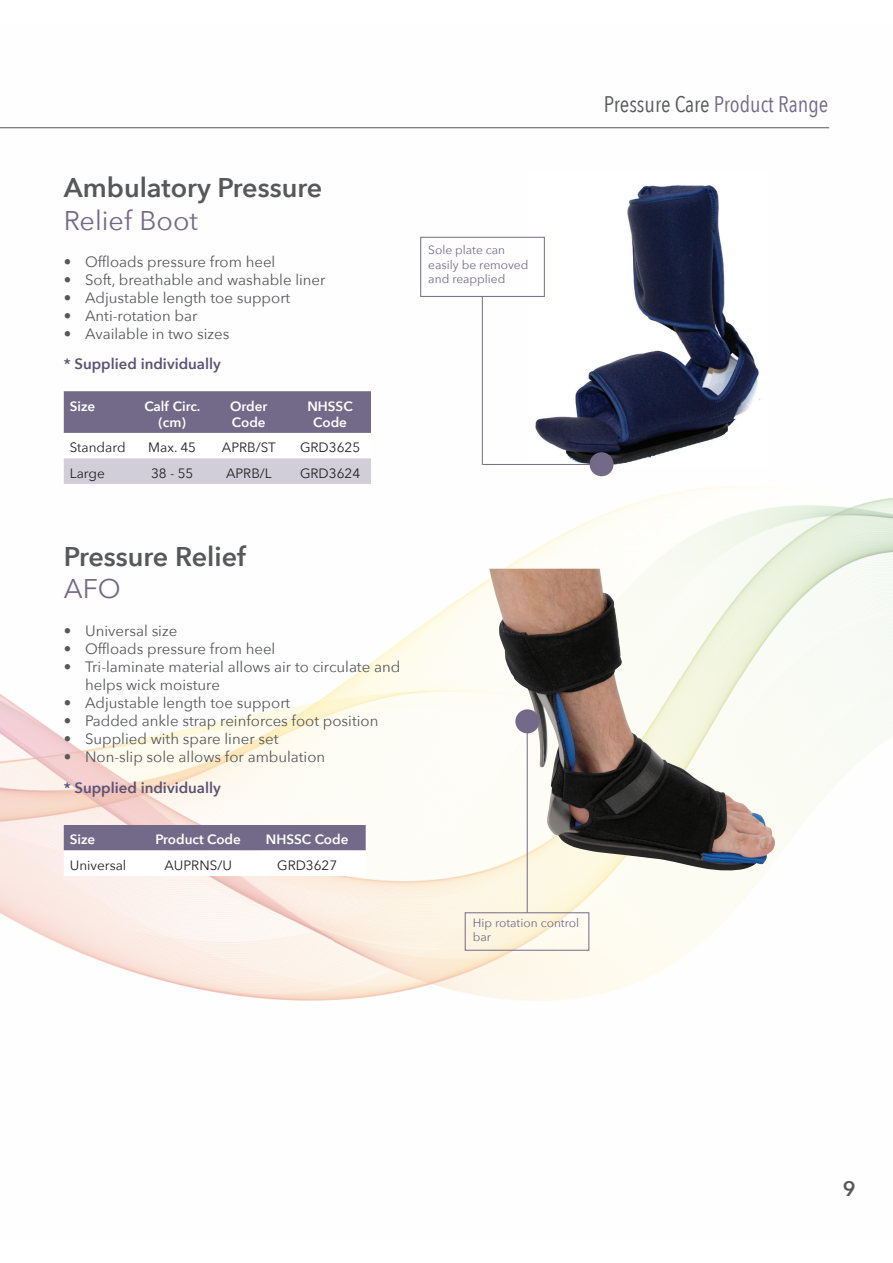
<style>
.page{position:relative;width:893px;height:1263px;background:#fff}
.page>*{position:absolute;margin:0;border:0;box-sizing:border-box;transform-origin:0 0}
.t1{font:600 27px "Avenir Next";color:#57585a}
.t2{font:27px "Avenir Next";color:#736a89}
.t3{font:22.5px "Avenir Next Condensed";color:#57585a}
.t4{font:600 21px "Avenir Next";color:#57585a}
.t5{font:15px/18px "Avenir Next";color:#57585a}
.t6{font:600 15px "Avenir Next";color:#5a5277}
.t7{font:13.5px "Avenir Next";color:#231f20}
.t8{font:600 13.5px/16.2px "Avenir Next";color:#fff;text-align:center}
.t9{font:12px/14.4px "Avenir Next";color:#736a89}
.s1{color:#736a89}
</style>
<div class="page">
<img style="left:0;top:128px;width:334px;height:873px">
<img style="left:334px;top:127px;width:559px;height:552px">
<img style="left:334px;top:679px;width:559px;height:322px">
<hr style="left:0;top:127px;width:829px;height:1px;background:#57585a">
<img style="left:529px;top:170px;width:238px;height:297px">
<div style="left:420px;top:237px;width:124px;height:60px;border:1px solid #736a89"></div>
<svg style="left:64px;top:391px;width:307px;height:93px"></svg>
<svg style="left:64px;top:825px;width:302px;height:51px"></svg>
<img style="left:489px;top:569px;width:286px;height:302px">
<hr style="left:482px;top:297px;width:1px;height:168px;background:#736a89">
<div style="left:589px;top:452px;width:25px;height:24px;background:#736a89;border-radius:50%"></div>
<hr style="left:482px;top:464px;width:117px;height:1px;background:#736a89">
<hr style="left:527px;top:721px;width:1px;height:191px;background:#736a89">
<div style="left:515px;top:709px;width:24px;height:24px;background:#736a89;border-radius:50%"></div>
<div style="left:465px;top:912px;width:124px;height:38px;border:1px solid #736a89"></div>
<p class="t1" style="left:64px;top:165px;width:260px">Ambulatory Pressure</p>
<p class="t2" style="left:64px;top:197px;width:136px">Relief Boot</p>
<p class="t5" style="left:64px;top:252px;width:213px">• Offloads pressure from heel</p>
<p class="t5" style="left:64px;top:270px;width:263px">• Soft, breathable and washable liner</p>
<p class="t5" style="left:64px;top:288px;width:228px">• Adjustable length toe support</p>
<p class="t5" style="left:64px;top:306px;width:135px">• Anti-rotation bar</p>
<p class="t5" style="left:64px;top:324px;width:167px">• Available in two sizes</p>
<p class="t6" style="left:64px;top:351px;width:159px">* Supplied individually</p>
<p class="t8" style="left:70px;top:398px;width:27px">Size</p>
<p class="t8" style="left:144px;top:398px;width:58px">Calf Circ. (cm)</p>
<p class="t8" style="left:230px;top:398px;width:39px;text-align:left">Order<br>Code</p>
<p class="t8" style="left:307px;top:398px;width:47px">NHSSC<br>Code</p>
<p class="t7" style="left:70px;top:436px;width:57px">Standard</p>
<p class="t7" style="left:148px;top:436px;width:49px">Max. 45</p>
<p class="t7" style="left:222px;top:436px;width:56px">APRB/ST</p>
<p class="t7" style="left:300px;top:436px;width:62px">GRD3625</p>
<p class="t7" style="left:70px;top:462px;width:36px">Large</p>
<p class="t7" style="left:151px;top:462px;width:44px">38 - 55</p>
<p class="t7" style="left:226px;top:462px;width:47px">APRB/L</p>
<p class="t7" style="left:300px;top:462px;width:62px">GRD3624</p>
<p class="t1" style="left:64px;top:533px;width:184px">Pressure Relief</p>
<p class="t2" style="left:64px;top:566px;width:59px">AFO</p>
<p class="t5" style="left:64px;top:621px;width:115px">• Universal size</p>
<p class="t5" style="left:64px;top:639px;width:213px">• Offloads pressure from heel</p>
<p class="t5" style="left:85px;top:657px;width:317px;text-indent:-21px">• Tri-laminate material allows air to circulate and helps wick moisture</p>
<p class="t5" style="left:64px;top:693px;width:228px">• Adjustable length toe support</p>
<p class="t5" style="left:64px;top:711px;width:316px">• Padded ankle strap reinforces foot position</p>
<p class="t5" style="left:64px;top:729px;width:216px">• Supplied with spare liner set</p>
<p class="t5" style="left:64px;top:747px;width:263px">• Non-slip sole allows for ambulation</p>
<p class="t6" style="left:64px;top:775px;width:159px">* Supplied individually</p>
<p class="t8" style="left:70px;top:831px;width:27px">Size</p>
<p class="t8" style="left:156px;top:831px;width:87px">Product Code</p>
<p class="t8" style="left:266px;top:831px;width:84px">NHSSC Code</p>
<p class="t7" style="left:70px;top:854px;width:58px">Universal</p>
<p class="t7" style="left:165px;top:854px;width:69px">AUPRNS/U</p>
<p class="t7" style="left:277px;top:854px;width:62px">GRD3627</p>
<p class="t9" style="left:428px;top:242px;width:102px">Sole plate can easily be removed and reapplied</p>
<h2 class="t3" style="left:604px;top:85px;width:226px">Pressure Care <span class="s1">Product Range</span></h2>
<p class="t9" style="left:473px;top:915px;width:108px">Hip rotation control bar</p>
<p class="t4" style="left:843px;top:1171px;width:14px">9</p>
</div>
